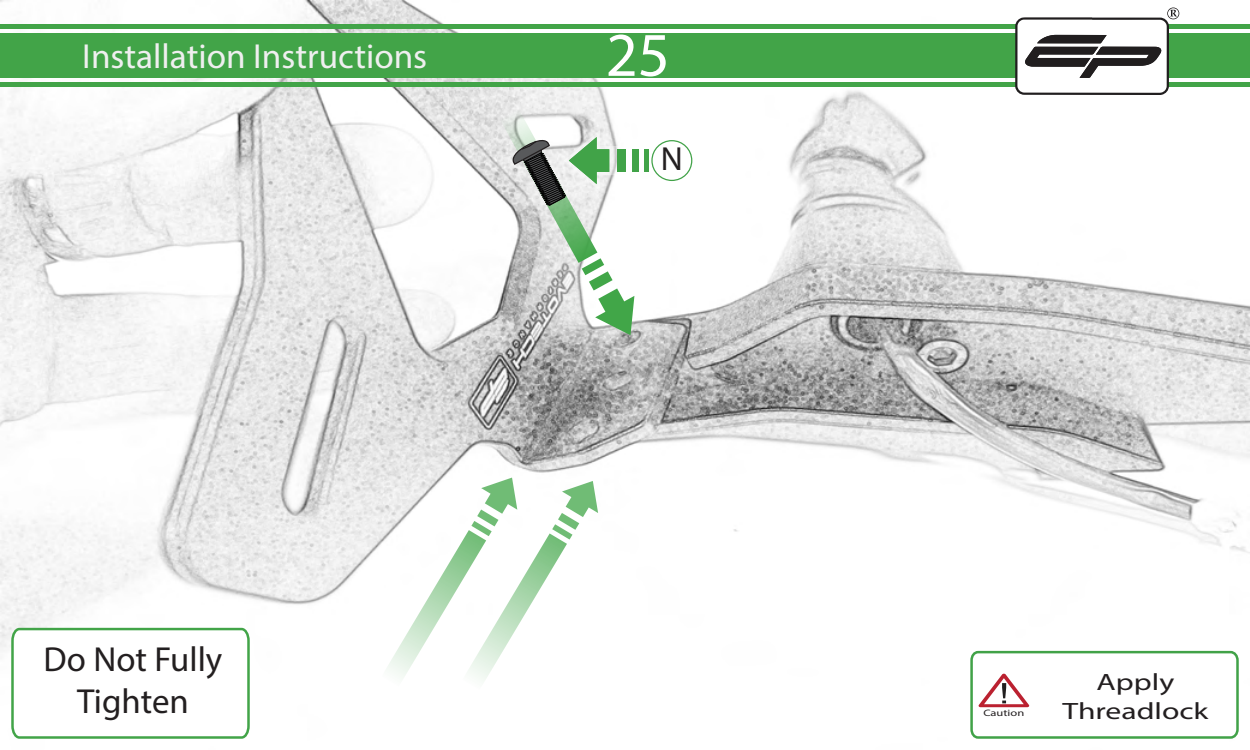
<style>
.page{position:relative;width:1250px;height:750px;background:#fff}
.page>*{position:absolute;margin:0;border:0;box-sizing:border-box;transform-origin:0 0}
.t1{font:62.5px "Myriad Pro";color:#fff}
.t2{font:34.75px "Myriad Pro";color:#efefef}
.t3{font:34.75px/41.8px "Myriad Pro";color:#231f20;text-align:center}
.t4{font:33.5px "Myriad Pro";color:#231f20}
.t5{font:23.75px/28.5px "Myriad Pro";color:#231f20;text-align:center;scale:1.33 1}
.t6{font:9.25px "Myriad Pro";color:#231f20;scale:1.33 1}
</style>
<div class="page">
<img style="left:0;top:0;width:1250px;height:648px">
<div style="left:0;top:33px;width:1250px;height:45px;background:#42a448"></div>
<div style="left:0;top:82px;width:1250px;height:5px;background:#42a448"></div>
<hr style="left:0;top:25px;width:1250px;height:4px;background:#42a448">
<svg style="left:1168px;top:8px;width:11px;height:11px"></svg>
<svg style="left:1015px;top:10px;width:162px;height:85px"></svg>
<svg style="left:377px;top:475px;width:224px;height:205px"></svg>
<svg style="left:500px;top:109px;width:174px;height:226px"></svg>
<div style="left:617px;top:149px;width:9px;height:23px;background:#41a348"></div>
<div style="left:632px;top:149px;width:7px;height:23px;background:#41a348"></div>
<hr style="left:644px;top:149px;width:4px;height:23px;background:#41a348">
<div style="left:652px;top:141px;width:40px;height:39px;background:#fff;border-radius:50%"></div>
<div style="left:651px;top:140px;width:41px;height:41px;border:1px solid #41a248;border-radius:50%"></div>
<svg style="left:10px;top:627px;width:241px;height:112px"></svg>
<svg style="left:970px;top:650px;width:269px;height:89px"></svg>
<p class="t2" style="left:82px;top:35px;width:346px">Installation Instructions</p>
<h1 class="t1" style="left:606px;top:16px;width:66px">25</h1>
<p class="t3" style="left:44px;top:638px;width:180px">Do Not Fully<br>Tighten</p>
<p class="t4" style="left:661px;top:138px;width:24px">N</p>
<p class="t6" style="left:983px;top:707px;width:32px">Caution</p>
<p class="t5" style="left:1063px;top:668px;width:111px">Apply<br>Threadlock</p>
</div>
